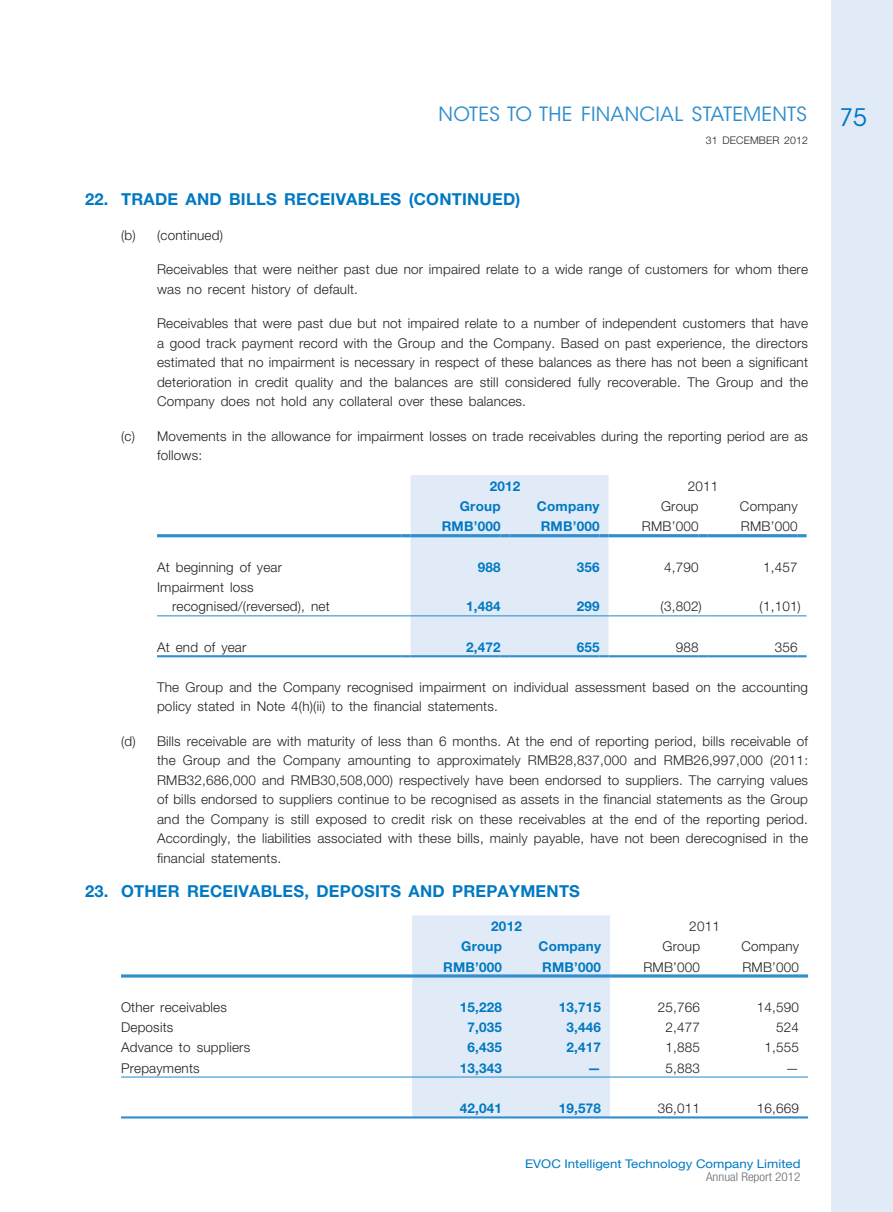
<style>
.page{position:relative;width:893px;height:1212px;background:#fff}
.page>*{position:absolute;margin:0;border:0;box-sizing:border-box;transform-origin:0 0}
.t1{font:24px "ITC Avant Garde Std";color:#0079c2}
.t2{font:19.5px "ITC Avant Garde Std";letter-spacing:.015em;color:#308ecd}
._03_H1{font:700 16.5px "Helvetica Neue LT Std";letter-spacing:.015em;color:#0079c2}
._08____IN2{font:300 13.5px/19.5px "Helvetica Neue LT Std";letter-spacing:.015em;color:#231f20}
._13_____P4{font:300 13.5px/19.5px "Helvetica Neue LT Std";letter-spacing:.015em;color:#231f20}
._31_table_tab_6pt{font:300 13.5px "Helvetica Neue LT Std";letter-spacing:.015em;color:#231f20}
._31_table_tab_6pt-2{font:700 13.5px "Helvetica Neue LT Std";letter-spacing:.015em;color:#0079c2}
._15_Table_Stub{font:300 13.5px/19.5px "Helvetica Neue LT Std";letter-spacing:.015em;color:#231f20}
.t3{font:12px "Helvetica Neue LT Std";color:#0079c2;scale:1.1 1}
.t4{font:300 condensed 12px "Helvetica Neue LT Std";color:#6c6d70;scale:1.1 1}
.t5{font:300 10.5px "Helvetica Neue LT Std";letter-spacing:.015em;color:#231f20}
</style>
<div class="page">
<div style="left:831px;top:0;width:62px;height:1212px;background:#e1ebf7"></div>
<hr style="left:157px;top:534px;width:245px;height:3px;background:#308ecd">
<hr style="left:609px;top:534px;width:90px;height:3px;background:#308ecd">
<svg style="left:699px;top:534px;width:9px;height:3px"></svg>
<hr style="left:708px;top:534px;width:90px;height:3px;background:#308ecd">
<svg style="left:798px;top:534px;width:9px;height:3px"></svg>
<hr style="left:157px;top:615px;width:245px;height:1px;background:#308ecd">
<hr style="left:609px;top:615px;width:90px;height:1px;background:#308ecd">
<hr style="left:708px;top:615px;width:90px;height:1px;background:#308ecd">
<hr style="left:157px;top:655px;width:245px;height:2px;background:#308ecd">
<svg style="left:402px;top:475px;width:207px;height:182px;background:#dce8f5"></svg>
<hr style="left:609px;top:655px;width:90px;height:2px;background:#308ecd">
<svg style="left:699px;top:655px;width:9px;height:2px"></svg>
<hr style="left:708px;top:655px;width:90px;height:2px;background:#308ecd">
<svg style="left:798px;top:655px;width:9px;height:2px"></svg>
<hr style="left:121px;top:974px;width:282px;height:3px;background:#308ecd">
<hr style="left:610px;top:974px;width:90px;height:3px;background:#308ecd">
<svg style="left:700px;top:974px;width:9px;height:3px"></svg>
<hr style="left:709px;top:974px;width:90px;height:3px;background:#308ecd">
<svg style="left:799px;top:974px;width:9px;height:3px"></svg>
<hr style="left:121px;top:1076px;width:282px;height:1px;background:#308ecd">
<hr style="left:610px;top:1076px;width:90px;height:1px;background:#308ecd">
<hr style="left:709px;top:1076px;width:90px;height:1px;background:#308ecd">
<hr style="left:121px;top:1116px;width:282px;height:2px;background:#308ecd">
<svg style="left:403px;top:915px;width:207px;height:203px;background:#dde9f6"></svg>
<hr style="left:610px;top:1116px;width:90px;height:2px;background:#308ecd">
<svg style="left:700px;top:1116px;width:9px;height:2px"></svg>
<hr style="left:709px;top:1116px;width:90px;height:2px;background:#308ecd">
<svg style="left:799px;top:1116px;width:9px;height:2px"></svg>
<h2 class="t2" style="left:439px;top:103px;width:370px">NOTES TO THE FINANCIAL STATEMENTS</h2>
<h1 class="t1" style="left:839px;top:103px;width:29px">75</h1>
<p class="t5" style="left:706px;top:134px;width:104px">31 DECEMBER 2012</p>
<p class="_03_H1" style="left:85px;top:189px;width:437px">22. TRADE AND BILLS RECEIVABLES (CONTINUED)</p>
<p class="_08____IN2" style="left:121px;top:225px;width:103px">(b) (continued)</p>
<p class="_13_____P4" style="left:157px;top:259px;width:652px">Receivables that were neither past due nor impaired relate to a wide range of customers for whom there was no recent history of default.</p>
<p class="_13_____P4" style="left:157px;top:313px;width:652px;text-align:justify">Receivables that were past due but not impaired relate to a number of independent customers that have a good track payment record with the Group and the Company. Based on past experience, the directors estimated that no impairment is necessary in respect of these balances as there has not been a significant deterioration in credit quality and the balances are still considered fully recoverable. The Group and the Company does not hold any collateral over these balances.</p>
<p class="_08____IN2" style="left:157px;top:426px;width:652px;text-indent:-36px">(c) Movements in the allowance for impairment losses on trade receivables during the reporting period are as follows:</p>
<p class="_31_table_tab_6pt-2" style="left:490px;top:478px;width:32px">2012</p>
<p class="_31_table_tab_6pt" style="left:688px;top:478px;width:32px">2011</p>
<p class="_31_table_tab_6pt-2" style="left:460px;top:498px;width:42px">Group</p>
<p class="_31_table_tab_6pt-2" style="left:537px;top:498px;width:64px">Company</p>
<p class="_31_table_tab_6pt" style="left:661px;top:498px;width:39px">Group</p>
<p class="_31_table_tab_6pt" style="left:740px;top:498px;width:59px">Company</p>
<p class="_31_table_tab_6pt-2" style="left:442px;top:518px;width:60px">RMB’000</p>
<p class="_31_table_tab_6pt-2" style="left:541px;top:518px;width:60px">RMB’000</p>
<p class="_31_table_tab_6pt" style="left:642px;top:518px;width:58px">RMB’000</p>
<p class="_31_table_tab_6pt" style="left:741px;top:518px;width:58px">RMB’000</p>
<p class="_15_Table_Stub" style="left:157px;top:557px;width:127px">At beginning of year</p>
<p class="_31_table_tab_6pt-2" style="left:478px;top:558px;width:24px">988</p>
<p class="_31_table_tab_6pt-2" style="left:577px;top:558px;width:24px">356</p>
<p class="_31_table_tab_6pt" style="left:664px;top:559px;width:36px">4,790</p>
<p class="_31_table_tab_6pt" style="left:763px;top:559px;width:36px">1,457</p>
<p class="_15_Table_Stub" style="left:172px;top:577px;width:159px;text-indent:-15px">Impairment loss recognised/(reversed), net</p>
<p class="_31_table_tab_6pt-2" style="left:466px;top:598px;width:36px">1,484</p>
<p class="_31_table_tab_6pt-2" style="left:577px;top:598px;width:24px">299</p>
<p class="_31_table_tab_6pt" style="left:661px;top:598px;width:43px">(3,802)</p>
<p class="_31_table_tab_6pt" style="left:760px;top:598px;width:43px">(1,101)</p>
<p class="_15_Table_Stub" style="left:157px;top:637px;width:91px">At end of year</p>
<p class="_31_table_tab_6pt-2" style="left:466px;top:639px;width:36px">2,472</p>
<p class="_31_table_tab_6pt-2" style="left:577px;top:639px;width:24px">655</p>
<p class="_31_table_tab_6pt" style="left:676px;top:639px;width:24px">988</p>
<p class="_31_table_tab_6pt" style="left:775px;top:639px;width:24px">356</p>
<p class="_13_____P4" style="left:157px;top:677px;width:652px">The Group and the Company recognised impairment on individual assessment based on the accounting policy stated in Note 4(h)(ii) to the financial statements.</p>
<p class="_08____IN2" style="left:157px;top:731px;width:652px;text-align:justify;text-indent:-36px">(d) Bills receivable are with maturity of less than 6 months. At the end of reporting period, bills receivable of the Group and the Company amounting to approximately RMB28,837,000 and RMB26,997,000 (2011:<br>RMB32,686,000 and RMB30,508,000) respectively have been endorsed to suppliers. The carrying values of bills endorsed to suppliers continue to be recognised as assets in the financial statements as the Group and the Company is still exposed to credit risk on these receivables at the end of the reporting period.<br>Accordingly, the liabilities associated with these bills, mainly payable, have not been derecognised in the financial statements.</p>
<p class="_03_H1" style="left:85px;top:881px;width:496px">23. OTHER RECEIVABLES, DEPOSITS AND PREPAYMENTS</p>
<p class="_31_table_tab_6pt-2" style="left:491px;top:918px;width:32px">2012</p>
<p class="_31_table_tab_6pt" style="left:689px;top:918px;width:32px">2011</p>
<p class="_31_table_tab_6pt-2" style="left:461px;top:938px;width:42px">Group</p>
<p class="_31_table_tab_6pt-2" style="left:538px;top:938px;width:64px">Company</p>
<p class="_31_table_tab_6pt" style="left:663px;top:938px;width:39px">Group</p>
<p class="_31_table_tab_6pt" style="left:741px;top:938px;width:59px">Company</p>
<p class="_31_table_tab_6pt-2" style="left:443px;top:958px;width:60px">RMB’000</p>
<p class="_31_table_tab_6pt-2" style="left:542px;top:958px;width:60px">RMB’000</p>
<p class="_31_table_tab_6pt" style="left:643px;top:958px;width:58px">RMB’000</p>
<p class="_31_table_tab_6pt" style="left:742px;top:958px;width:58px">RMB’000</p>
<p class="_15_Table_Stub" style="left:121px;top:997px;width:107px">Other receivables</p>
<p class="_31_table_tab_6pt-2" style="left:460px;top:999px;width:44px">15,228</p>
<p class="_31_table_tab_6pt-2" style="left:559px;top:999px;width:44px">13,715</p>
<p class="_31_table_tab_6pt" style="left:658px;top:999px;width:44px">25,766</p>
<p class="_31_table_tab_6pt" style="left:757px;top:999px;width:44px">14,590</p>
<p class="_15_Table_Stub" style="left:121px;top:1017px;width:54px">Deposits</p>
<p class="_31_table_tab_6pt-2" style="left:468px;top:1019px;width:36px">7,035</p>
<p class="_31_table_tab_6pt-2" style="left:567px;top:1019px;width:36px">3,446</p>
<p class="_31_table_tab_6pt" style="left:666px;top:1019px;width:36px">2,477</p>
<p class="_31_table_tab_6pt" style="left:776px;top:1019px;width:24px">524</p>
<p class="_15_Table_Stub" style="left:121px;top:1037px;width:131px">Advance to suppliers</p>
<p class="_31_table_tab_6pt-2" style="left:468px;top:1039px;width:36px">6,435</p>
<p class="_31_table_tab_6pt-2" style="left:567px;top:1039px;width:36px">2,417</p>
<p class="_31_table_tab_6pt" style="left:666px;top:1039px;width:36px">1,885</p>
<p class="_31_table_tab_6pt" style="left:765px;top:1039px;width:36px">1,555</p>
<p class="_15_Table_Stub" style="left:121px;top:1058px;width:80px">Prepayments</p>
<p class="_31_table_tab_6pt-2" style="left:460px;top:1059px;width:44px">13,343</p>
<p class="_31_table_tab_6pt-2" style="left:588px;top:1059px;width:15px">—</p>
<p class="_31_table_tab_6pt" style="left:666px;top:1059px;width:36px">5,883</p>
<p class="_31_table_tab_6pt" style="left:786px;top:1059px;width:15px">—</p>
<p class="_31_table_tab_6pt-2" style="left:460px;top:1100px;width:44px">42,041</p>
<p class="_31_table_tab_6pt-2" style="left:559px;top:1100px;width:44px">19,578</p>
<p class="_31_table_tab_6pt" style="left:658px;top:1100px;width:44px">36,011</p>
<p class="_31_table_tab_6pt" style="left:757px;top:1100px;width:44px">16,669</p>
<p class="t3" style="left:525px;top:1156px;width:252px">EVOC Intelligent Technology Company Limited</p>
<p class="t4" style="left:706px;top:1170px;width:87px">Annual Report 2012</p>
</div>
